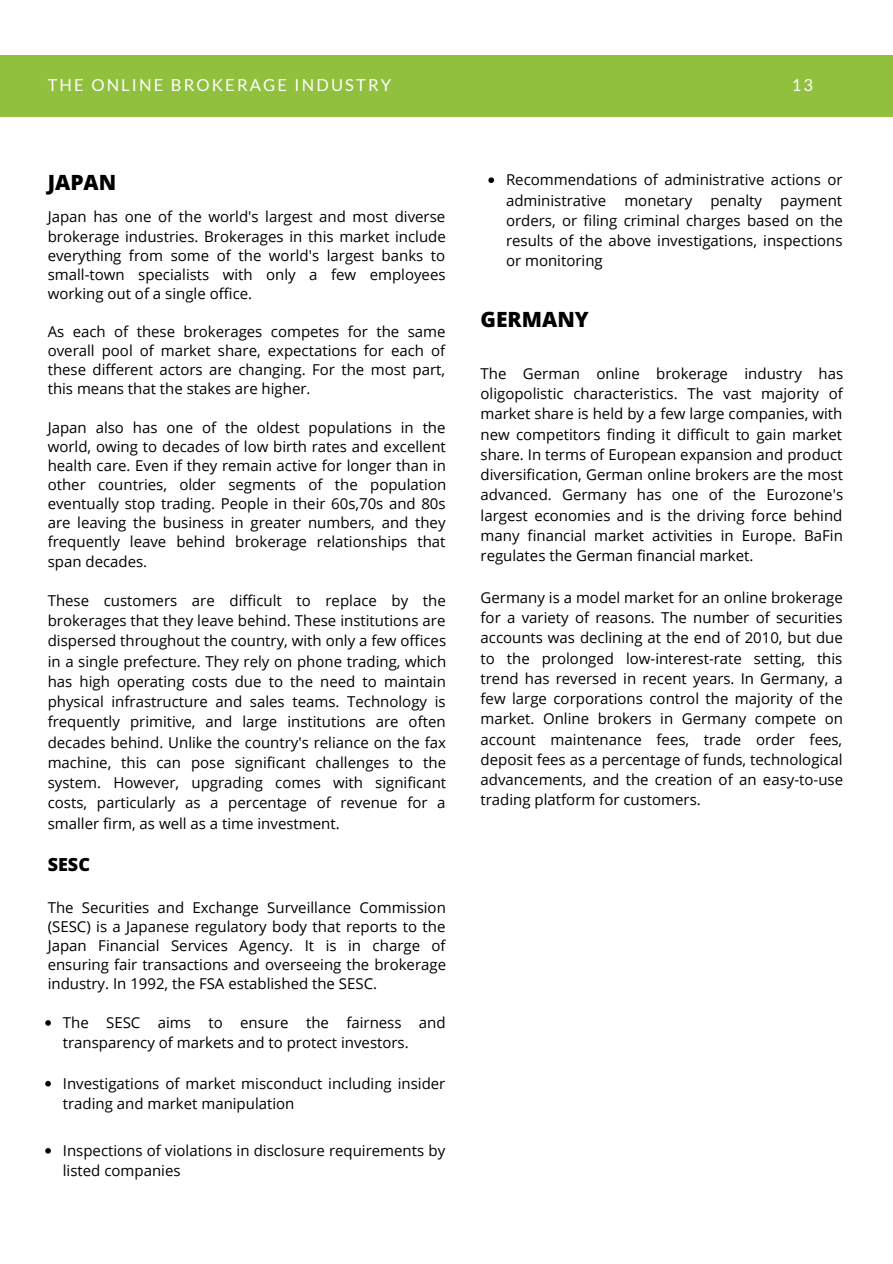
<style>
.page{position:relative;width:893px;height:1264px;background:#fff}
.page>*{position:absolute;margin:0;border:0;box-sizing:border-box;transform-origin:0 0}
.t1{font:800 21px "Open Sans";color:#000}
.t2{font:800 18px "Open Sans";color:#000}
.t3{font:16.5px "Lato";letter-spacing:.13em;color:#fff}
.t4{font:15px/20.2px "Open Sans";color:#000;text-align:justify}
</style>
<div class="page">
<div style="left:0;top:55px;width:892px;height:61px;background:#90c03e"></div>
<svg style="left:45px;top:1148px;width:6px;height:5px"></svg>
<svg style="left:45px;top:1020px;width:6px;height:5px"></svg>
<svg style="left:45px;top:1080px;width:6px;height:6px"></svg>
<svg style="left:488px;top:177px;width:6px;height:6px"></svg>
<p class="t3" style="left:48px;top:75px;width:345px">THE ONLINE BROKERAGE INDUSTRY</p>
<p class="t3" style="left:791px;top:75px;width:23px">13</p>
<p class="t1" style="left:48px;top:168px;width:70px">JAPAN</p>
<p class="t4" style="left:48px;top:207px;width:399px;line-height:19px">Japan has one of the world's largest and most diverse brokerage industries. Brokerages in this market include everything from some of the world's largest banks to small-town specialists with only a few employees working out of a single office.</p>
<p class="t4" style="left:48px;top:322px;width:399px;line-height:19px">As each of these brokerages competes for the same overall pool of market share, expectations for each of these different actors are changing. For the most part, this means that the stakes are higher.</p>
<p class="t4" style="left:48px;top:417px;width:400px;line-height:19px">Japan also has one of the oldest populations in the world, owing to decades of low birth rates and excellent health care. Even if they remain active for longer than in other countries, older segments of the population eventually stop trading. People in their 60s,70s and 80s are leaving the business in greater numbers, and they frequently leave behind brokerage relationships that span decades.</p>
<p class="t4" style="left:48px;top:590px;width:400px">These customers are difficult to replace by the brokerages that they leave behind. These institutions are dispersed throughout the country, with only a few offices in a single prefecture. They rely on phone trading, which has high operating costs due to the need to maintain physical infrastructure and sales teams. Technology is frequently primitive, and large institutions are often decades behind. Unlike the country's reliance on the fax machine, this can pose significant challenges to the system. However, upgrading comes with significant costs, particularly as a percentage of revenue for a smaller firm, as well as a time investment.</p>
<p class="t2" style="left:48px;top:852px;width:44px">SESC</p>
<p class="t4" style="left:48px;top:897px;width:400px;line-height:19px">The Securities and Exchange Surveillance Commission (SESC) is a Japanese regulatory body that reports to the Japan Financial Services Agency. It is in charge of ensuring fair transactions and overseeing the brokerage industry. In 1992, the FSA established the SESC.</p>
<p class="t4" style="left:63px;top:1012px;width:384px">The SESC aims to ensure the fairness and transparency of markets and to protect investors.</p>
<p class="t4" style="left:63px;top:1072px;width:384px">Investigations of market misconduct including insider trading and market manipulation</p>
<p class="t4" style="left:63px;top:1139px;width:384px">Inspections of violations in disclosure requirements by listed companies</p>
<p class="t4" style="left:506px;top:169px;width:338px">Recommendations of administrative actions or administrative monetary penalty payment orders, or filing criminal charges based on the results of the above investigations, inspections or monitoring</p>
<p class="t1" style="left:480px;top:305px;width:110px">GERMANY</p>
<p class="t4" style="left:480px;top:363px;width:364px">The German online brokerage industry has oligopolistic characteristics. The vast majority of market share is held by a few large companies, with new competitors finding it difficult to gain market share. In terms of European expansion and product diversification, German online brokers are the most advanced. Germany has one of the Eurozone's largest economies and is the driving force behind many financial market activities in Europe. BaFin regulates the German financial market.</p>
<p class="t4" style="left:480px;top:587px;width:364px">Germany is a model market for an online brokerage for a variety of reasons. The number of securities accounts was declining at the end of 2010, but due to the prolonged low-interest-rate setting, this trend has reversed in recent years. In Germany, a few large corporations control the majority of the market. Online brokers in Germany compete on account maintenance fees, trade order fees, deposit fees as a percentage of funds, technological advancements, and the creation of an easy-to-use trading platform for customers.</p>
</div>
